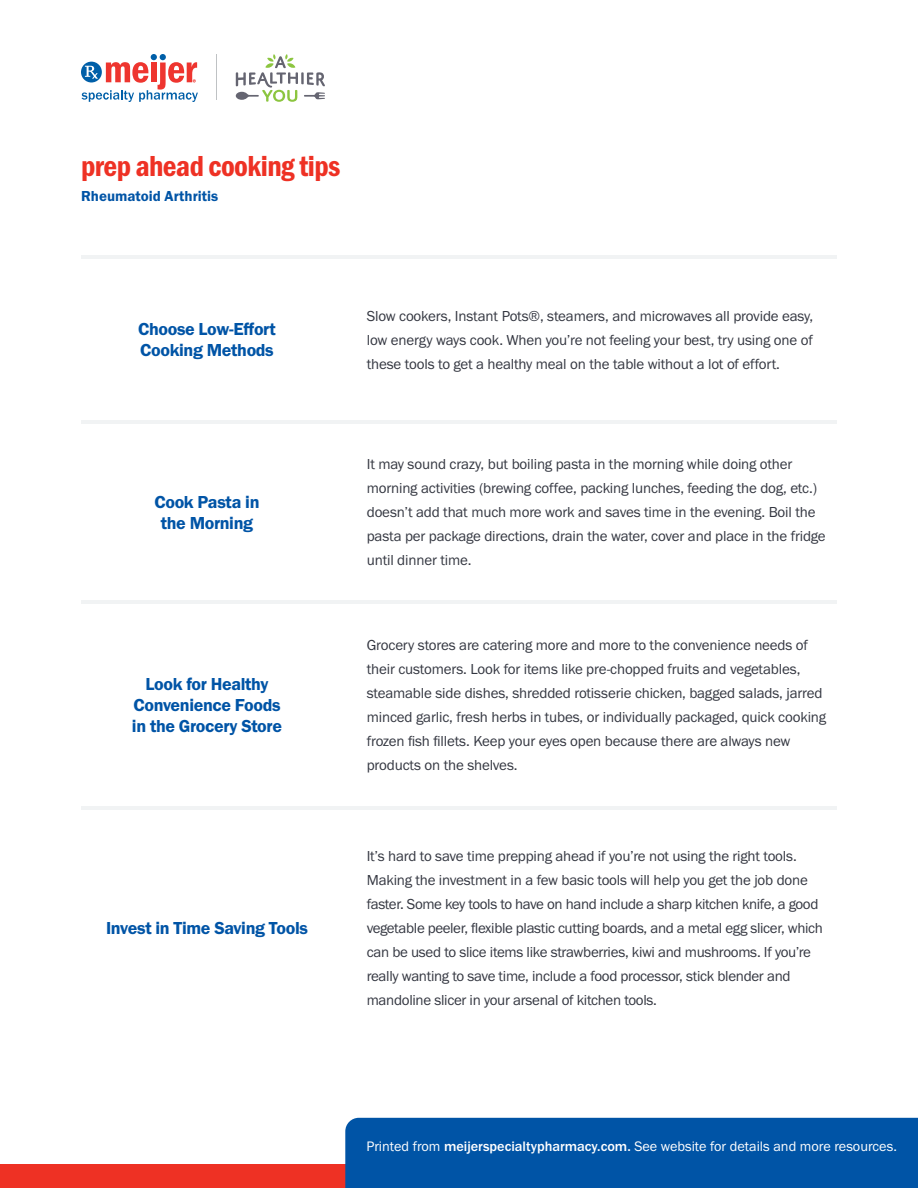
<style>
.page{position:relative;width:918px;height:1188px;background:#fff}
.page>*{position:absolute;margin:0;border:0;box-sizing:border-box;transform-origin:0 0}
.t1{font:30px "Franklin Gothic URW Con Dem";letter-spacing:-.02em;color:#ee3124}
.t2{font:18px/21px "Franklin Gothic URW Dem";letter-spacing:-.02em;color:#0054a6;text-align:center}
.t3{font:15px/24px "Franklin Gothic URW Boo";letter-spacing:-.015em;color:#343741}
.t4{font:15px "Franklin Gothic URW Dem";color:#0054a6}
.t5{font:14.25px "Franklin Gothic URW Boo";color:#fff}
.s1{font-family:"Franklin Gothic URW";font-weight:500}
</style>
<div class="page">
<hr style="left:217px;top:54px;width:1px;height:46px;background:#bfc2c4">
<svg style="left:82px;top:54px;width:116px;height:48px"></svg>
<svg style="left:236px;top:54px;width:89px;height:48px"></svg>
<div style="left:0;top:1164px;width:918px;height:24px;background:#ee3124"></div>
<div style="left:345px;top:1118px;width:573px;height:70px;background:#0054a6"></div>
<hr style="left:81px;top:806px;width:756px;height:4px;background:#f1f3f4">
<hr style="left:81px;top:255px;width:756px;height:4px;background:#f1f3f4">
<hr style="left:81px;top:421px;width:756px;height:3px;background:#f1f3f4">
<hr style="left:81px;top:600px;width:756px;height:4px;background:#f1f3f4">
<p class="t1" style="left:81px;top:146px;width:261px">prep ahead cooking tips</p>
<p class="t4" style="left:81px;top:187px;width:139px">Rheumatoid Arthritis</p>
<p class="t2" style="left:138px;top:318px;width:139px;text-align:left">Choose Low-Efort<br>Cooking Methods</p>
<p class="t2" style="left:154px;top:491px;width:107px">Cook Pasta in the Morning</p>
<p class="t2" style="left:132px;top:673px;width:152px">Look for Healthy<br>Convenience Foods in the Grocery Store</p>
<p class="t2" style="left:106px;top:917px;width:203px">Invest in Time Saving Tools</p>
<p class="t3" style="left:367px;top:303px;width:448px;text-align:justify">Slow cookers, Instant Pots®, steamers, and microwaves all provide easy, low energy ways cook. When you’re not feeling your best, try using one of these tools to get a healthy meal on the table without a lot of effort.</p>
<p class="t3" style="left:367px;top:452px;width:460px">It may sound crazy, but boiling pasta in the morning while doing other morning activities (brewing coffee, packing lunches, feeding the dog, etc.) doesn’t add that much more work and saves time in the evening. Boil the pasta per package directions, drain the water, cover and place in the fridge until dinner time.</p>
<p class="t3" style="left:367px;top:633px;width:461px">Grocery stores are catering more and more to the convenience needs of their customers. Look for items like pre-chopped fruits and vegetables, steamable side dishes, shredded rotisserie chicken, bagged salads, jarred minced garlic, fresh herbs in tubes, or individually packaged, quick cooking frozen fsh fllets. Keep your eyes open because there are always new products on the shelves.</p>
<p class="t3" style="left:367px;top:844px;width:458px">It’s hard to save time prepping ahead if you’re not using the right tools.<br>Making the investment in a few basic tools will help you get the job done faster. Some key tools to have on hand include a sharp kitchen knife, a good vegetable peeler, fexible plastic cutting boards, and a metal egg slicer, which can be used to slice items like strawberries, kiwi and mushrooms. If you’re really wanting to save time, include a food processor, stick blender and mandoline slicer in your arsenal of kitchen tools.</p>
<p class="t5" style="left:366px;top:1137px;width:532px">Printed from <span class="s1">meijerspecialtypharmacy.com.</span> See website for details and more resources.</p>
</div>
